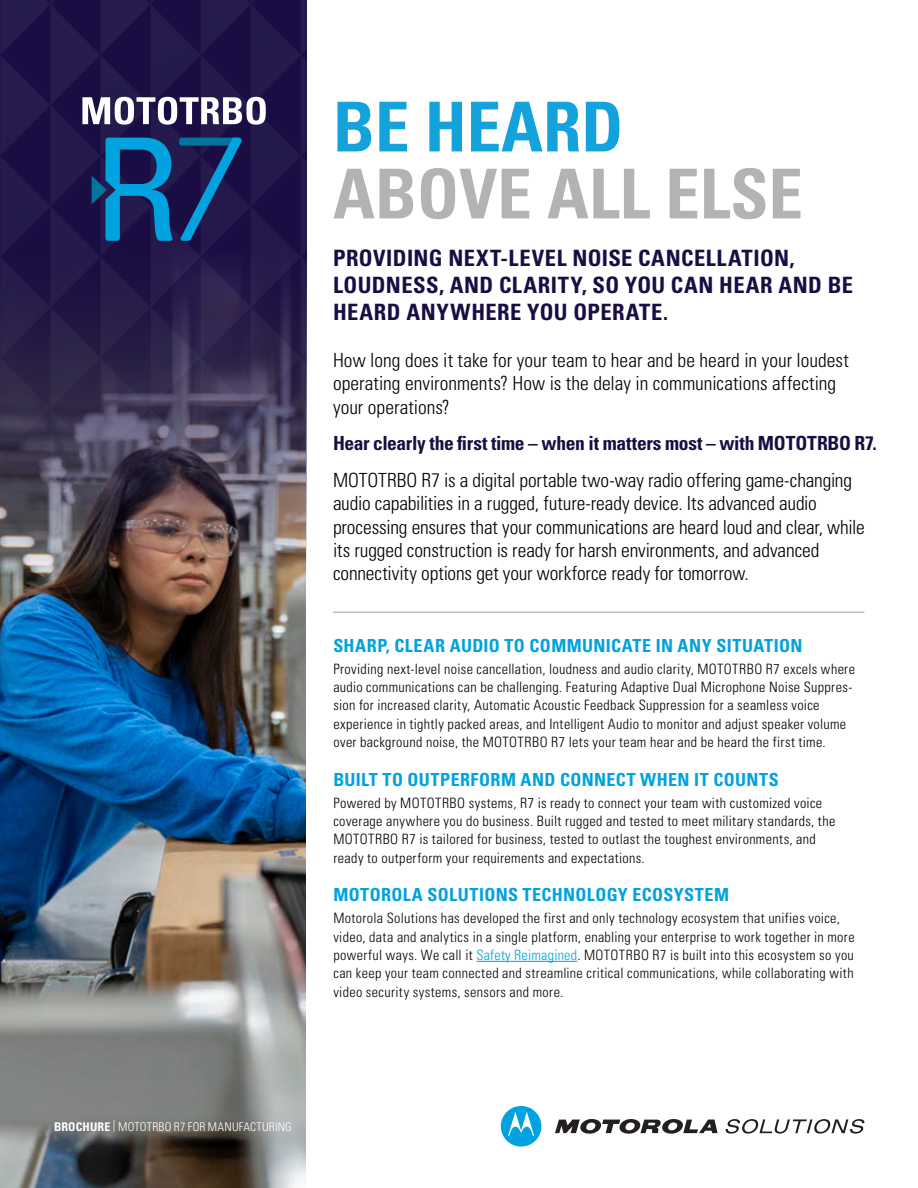
<style>
.page{position:relative;width:918px;height:1188px;background:#fff}
.page>*{position:absolute;margin:0;border:0;box-sizing:border-box;transform-origin:0 0}
.t1{font:700 condensed 68.85px/66.9px "Univers";color:#b2b4b3}
.Body_Text{font:700 condensed 22.5px/27px "Univers LT Pro";letter-spacing:.02em;color:#190d43}
.Body_Text-2{font:300 condensed 19.5px/23.2px "Univers";letter-spacing:-.005em;color:#000}
.Body_Text-3{font:700 condensed 19.5px "Univers LT Std";letter-spacing:-.015em;color:#190d43}
.Body_Text-4{font:700 condensed 18px "Univers";letter-spacing:.02em;color:#00a2df}
.Body_Text-5{font:300 condensed 14.25px/18.3px "Univers";letter-spacing:.025em;color:#000}
.Body_Text-6{font:300 condensed 14.25px/18.3px "Univers";letter-spacing:.025em;color:#040503}
.t2{font:300 condensed 12px "Univers";letter-spacing:.01em;color:#fff}
.s1{color:#14a2dc}
.s2{color:#00a3e0}
.s3{font-weight:700}
</style>
<div class="page">
<img style="left:0;top:1000px;width:306px;height:188px">
<img style="left:0;top:0;width:306px;height:1000px">
<hr style="left:476px;top:961px;width:101px;height:1px;background:#00a3e0">
<svg style="left:82px;top:97px;width:184px;height:28px"></svg>
<svg style="left:92px;top:138px;width:81px;height:103px;background:#10528a"></svg>
<svg style="left:179px;top:138px;width:63px;height:103px;background:#173166"></svg>
<svg style="left:555px;top:1119px;width:163px;height:15px"></svg>
<svg style="left:501px;top:1106px;width:40px;height:41px"></svg>
<svg style="left:726px;top:1119px;width:138px;height:15px"></svg>
<hr style="left:333px;top:612px;width:531px;height:1px;background:#bcbdc0">
<p class="t1" style="left:333px;top:93px;width:471px"><span class="s1">BE HEARD<br></span>ABOVE ALL ELSE</p>
<p class="Body_Text" style="left:333px;top:244px;width:521px">PROVIDING NEXT-LEVEL NOISE CANCELLATION,<br>LOUDNESS, AND CLARITY, SO YOU CAN HEAR AND BE<br>HEARD ANYWHERE YOU OPERATE.</p>
<p class="Body_Text-2" style="left:333px;top:349px;width:517px">How long does it take for your team to hear and be heard in your loudest operating environments? How is the delay in communications affecting your operations?</p>
<p class="Body_Text-3" style="left:333px;top:432px;width:545px">Hear clearly the first time – when it matters most – with MOTOTRBO R7.</p>
<p class="Body_Text-2" style="left:333px;top:469px;width:533px">MOTOTRBO R7 is a digital portable two-way radio offering game-changing audio capabilities in a rugged, future-ready device. Its advanced audio processing ensures that your communications are heard loud and clear, while its rugged construction is ready for harsh environments, and advanced connectivity options get your workforce ready for tomorrow.</p>
<p class="Body_Text-4" style="left:333px;top:634px;width:470px">SHARP, CLEAR AUDIO TO COMMUNICATE IN ANY SITUATION</p>
<p class="Body_Text-5" style="left:333px;top:659px;width:523px">Providing next-level noise cancellation, loudness and audio clarity, MOTOTRBO R7 excels where audio communications can be challenging. Featuring Adaptive Dual Microphone Noise Suppres&shy;sion for increased clarity, Automatic Acoustic Feedback Suppression for a seamless voice experience in tightly packed areas, and Intelligent Audio to monitor and adjust speaker volume over background noise, the MOTOTRBO R7 lets your team hear and be heard the first time.</p>
<p class="Body_Text-4" style="left:333px;top:768px;width:447px">BUILT TO OUTPERFORM AND CONNECT WHEN IT COUNTS</p>
<p class="Body_Text-5" style="left:333px;top:793px;width:503px">Powered by MOTOTRBO systems, R7 is ready to connect your team with customized voice coverage anywhere you do business. Built rugged and tested to meet military standards, the MOTOTRBO R7 is tailored for business, tested to outlast the toughest environments, and ready to outperform your requirements and expectations.</p>
<p class="Body_Text-4" style="left:333px;top:884px;width:397px">MOTOROLA SOLUTIONS TECHNOLOGY ECOSYSTEM</p>
<p class="Body_Text-6" style="left:333px;top:909px;width:523px">Motorola Solutions has developed the first and only technology ecosystem that unifies voice, video, data and analytics in a single platform, enabling your enterprise to work together in more powerful ways. We call it <span class="s2">Safety Reimagined</span>. MOTOTRBO R7 is built into this ecosystem so you can keep your team connected and streamline critical communications, while collaborating with video security systems, sensors and more.</p>
<p class="t2" style="left:54px;top:1120px;width:239px"><span class="s3">BROCHURE</span> | MOTOTRBO R7 FOR MANUFACTURING</p>
</div>
